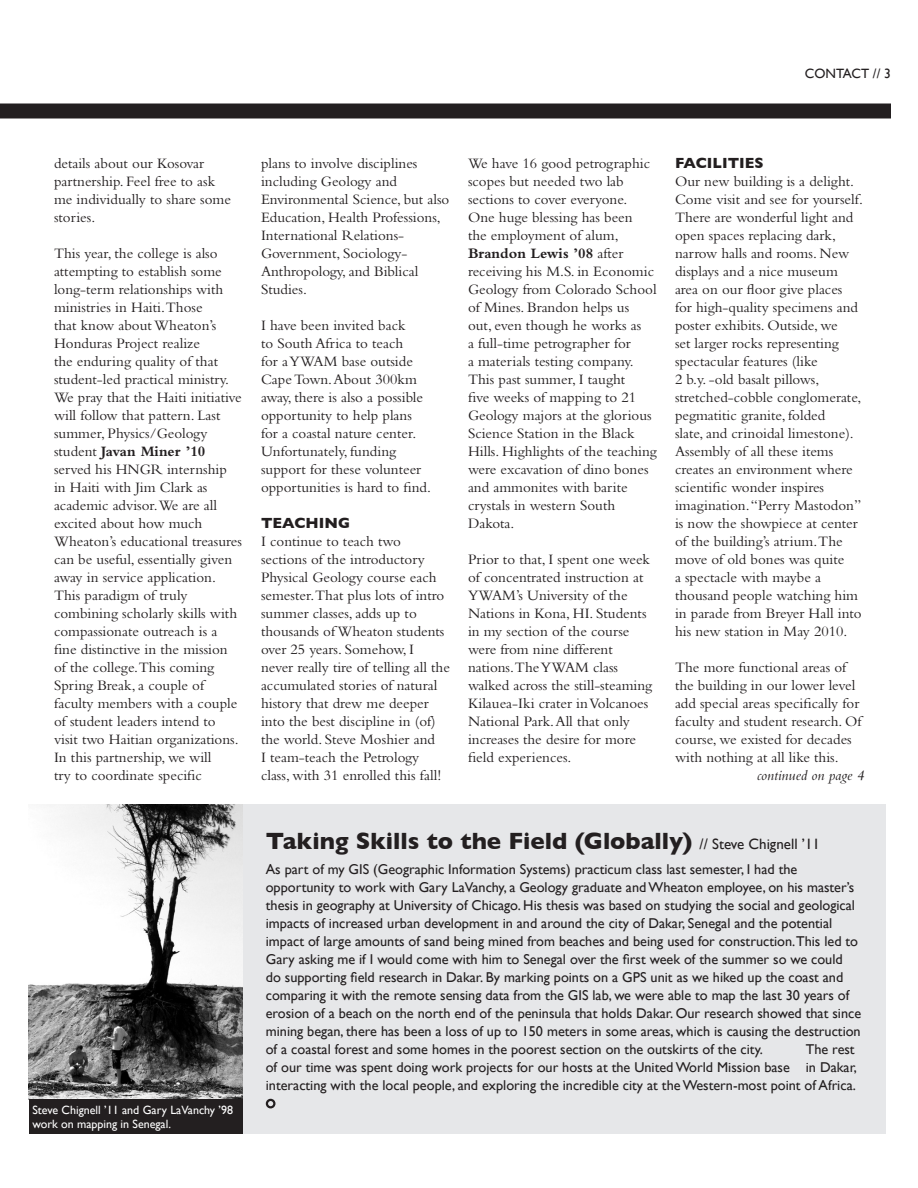
<style>
.page{position:relative;width:918px;height:1188px;background:#fff}
.page>*{position:absolute;margin:0;border:0;box-sizing:border-box;transform-origin:0 0}
.t1{font:700 24px "Gill Sans";color:#231f20}
.t2{font:15px/18px "Bembo";color:#231f20}
.t3{font:700 15px "Gill Sans";color:#231f20}
.t4{font:italic 15px "Bembo";color:#231f20}
.t5{font:14.25px/18px "Gill Sans";color:#231f20}
.t6{font:13.5px "Gill Sans";color:#231f20}
.t7{font:12px/14.4px "Gill Sans";color:#fff}
.s1{font-weight:700}
.s2{font-weight:400;font-size:15px}
</style>
<div class="page">
<div style="left:0;top:104px;width:891px;height:14px;background:#231f20"></div>
<div style="left:29px;top:804px;width:857px;height:330px;background:#e6e7e9"></div>
<img style="left:29px;top:804px;width:213px;height:296px">
<div style="left:266px;top:1099px;width:9px;height:9px;border:2px solid #231f20;border-radius:50%"></div>
<div style="left:29px;top:1100px;width:213px;height:34px;background:#231f20"></div>
<p class="t6" style="left:805px;top:65px;width:88px">CONTACT // 3</p>
<p class="t2" style="left:54px;top:154px;width:179px">details about our Kosovar partnership. Feel free to ask me individually to share some stories.</p>
<p class="t2" style="left:54px;top:244px;width:190px">This year, the college is also attempting to establish some long-term relationships with ministries in Haiti.Those<br>that know about Wheaton’s<br>Honduras Project realize<br>the enduring quality of that student-led practical ministry.<br>We pray that the Haiti initiative will follow that pattern. Last summer, Physics/Geology student <span class="s1">Javan Miner ’10 </span>served his HNGR internship in Haiti with Jim Clark as academic advisor.We are all excited about how much<br>Wheaton’s educational treasures can be useful, essentially given away in service application.<br>This paradigm of truly combining scholarly skills with compassionate outreach is a fine distinctive in the mission of the college.This coming<br>Spring Break, a couple of faculty members with a couple of student leaders intend to visit two Haitian organizations.<br>In this partnership, we will<br>try to coordinate specific</p>
<p class="t2" style="left:261px;top:154px;width:190px">plans to involve disciplines including Geology and<br>Environmental Science, but also<br>Education, Health Professions,<br>International Relations-<br>Government, Sociology-<br>Anthropology, and Biblical<br>Studies.</p>
<p class="t2" style="left:261px;top:316px;width:172px">I have been invited back<br>to South Africa to teach<br>for a YWAM base outside<br>Cape Town. About 300km away, there is also a possible opportunity to help plans for a coastal nature center.<br>Unfortunately, funding support for these volunteer opportunities is hard to find.</p>
<p class="t3" style="left:261px;top:514px;width:91px">TEACHING</p>
<p class="t2" style="left:261px;top:532px;width:190px">I continue to teach two sections of the introductory<br>Physical Geology course each semester.That plus lots of intro summer classes, adds up to thousands of Wheaton students over 25 years. Somehow, I never really tire of telling all the accumulated stories of natural history that drew me deeper into the best discipline in (of) the world. Steve Moshier and<br>I team-teach the Petrology class, with 31 enrolled this fall!</p>
<p class="t2" style="left:468px;top:154px;width:190px">We have 16 good petrographic scopes but needed two lab sections to cover everyone.<br>One huge blessing has been<br>the employment of alum,<br><span class="s1">Brandon Lewis ’08</span> after receiving his M.S. in Economic<br>Geology from Colorado School of Mines. Brandon helps us<br>out, even though he works as<br>a full-time petrographer for<br>a materials testing company.<br>This past summer, I taught<br>five weeks of mapping to 21<br>Geology majors at the glorious<br>Science Station in the Black<br>Hills. Highlights of the teaching were excavation of dino bones and ammonites with barite crystals in western South<br>Dakota.</p>
<p class="t2" style="left:468px;top:550px;width:186px">Prior to that, I spent one week of concentrated instruction at<br>YWAM’s University of the<br>Nations in Kona, HI. Students in my section of the course were from nine different nations.The YWAM class walked across the still-steaming<br>Kilauea-Iki crater in Volcanoes<br>National Park. All that only increases the desire for more field experiences.</p>
<p class="t3" style="left:675px;top:154px;width:90px">FACILITIES</p>
<p class="t2" style="left:675px;top:172px;width:190px">Our new building is a delight.<br>Come visit and see for yourself.<br>There are wonderful light and open spaces replacing dark, narrow halls and rooms. New displays and a nice museum area on our floor give places<br>for high-quality specimens and poster exhibits. Outside, we<br>set larger rocks representing spectacular features (like<br>2 b.y. -old basalt pillows, stretched-cobble conglomerate, pegmatitic granite, folded<br>slate, and crinoidal limestone).<br>Assembly of all these items creates an environment where scientific wonder inspires imagination. “Perry Mastodon” is now the showpiece at center of the building’s atrium.The move of old bones was quite<br>a spectacle with maybe a thousand people watching him in parade from Breyer Hall into his new station in May 2010.</p>
<p class="t2" style="left:675px;top:658px;width:188px">The more functional areas of the building in our lower level add special areas specifically for faculty and student research. Of course, we existed for decades with nothing at all like this.</p>
<p class="t4" style="left:757px;top:767px;width:108px">continued on page 4</p>
<p class="t7" style="left:32px;top:1103px;width:202px">Steve Chignell ’11 and Gary LaVanchy ’98 work on mapping in Senegal.</p>
<p class="t1" style="left:266px;top:827px;width:556px">Taking Skills to the Field (Globally) <span class="s2">// Steve Chignell ’11</span></p>
<p class="t5" style="left:266px;top:861px;width:597px">As part of my GIS (Geographic Information Systems) practicum class last semester, I had the opportunity to work with Gary LaVanchy, a Geology graduate and Wheaton employee, on his master’s thesis in geography at University of Chicago. His thesis was based on studying the social and geological impacts of increased urban development in and around the city of Dakar, Senegal and the potential impact of large amounts of sand being mined from beaches and being used for construction.This led to Gary asking me if I would come with him to Senegal over the first week of the summer so we could do supporting field research in Dakar. By marking points on a GPS unit as we hiked up the coast and comparing it with the remote sensing data from the GIS lab, we were able to map the last 30 years of erosion of a beach on the north end of the peninsula that holds Dakar. Our research showed that since mining began, there has been a loss of up to 150 meters in some areas, which is causing the destruction of a coastal forest and some homes in the poorest section on the outskirts of the city.</p>
<p class="t5" style="left:266px;top:1041px;width:593px;text-indent:540px">The rest of our time was spent doing work projects for our hosts at the United World Mission base in Dakar, interacting with the local people, and exploring the incredible city at the Western-most point of Africa.</p>
</div>
